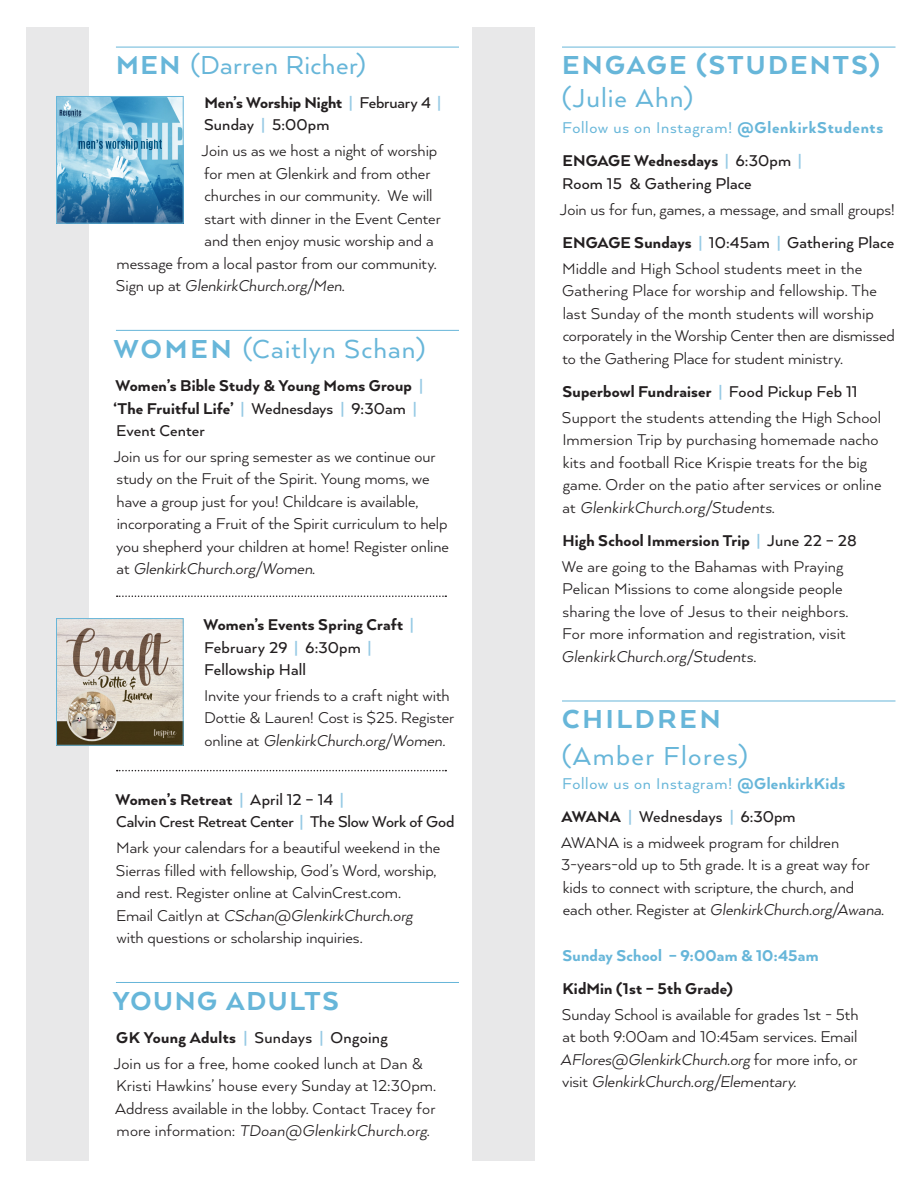
<style>
.page{position:relative;width:918px;height:1188px;background:#fff}
.page>*{position:absolute;margin:0;border:0;box-sizing:border-box;transform-origin:0 0}
.GKC_Journey_Ministri{font:30px "Arquitecta";letter-spacing:.025em;color:#67b6d9}
.GKC_Journey_Ministri-2{font:800 30px/33px "Arquitecta";letter-spacing:.075em;color:#67b6d9}
.GKC_Journey_Body{font:30px "Arquitecta";letter-spacing:.045em;color:#67b6d9}
.GKC_Journey_Ministri-3{font:800 30px "Arquitecta";letter-spacing:.055em;color:#67b6d9}
.GKC_Journey_Body-2{font:18px/22.5px "Arquitecta";color:#231f20}
.GKC_Journey_Subheads{font:500 18px/22.5px "Arquitecta";letter-spacing:.005em;color:#231f20}
.GKC_Journey_Subheads-2{font:800 18px/22.5px "Arquitecta";letter-spacing:.01em;color:#231f20}
.GKC_Journey_Ministri-4{font:18px "Arquitecta";letter-spacing:.035em;color:#67b6d9}
.GKC_Journey_Body-3{font:18px "Arquitecta";letter-spacing:.035em;color:#67b6d9}
.GKC_Journey_Body-4{font:italic 18px "Arquitecta";letter-spacing:-.005em;color:#231f20}
.GKC_Journey_Body-5{font:800 18px "Arquitecta";letter-spacing:.01em;color:#67b6d9}
.s1{font-weight:800}
.s2{font-weight:700;color:#95c9e4}
.s3{font-style:normal}
.s4{font-weight:500}
.s5{font-style:italic}
.s6{font-weight:400}
</style>
<div class="page">
<div style="left:27px;top:27px;width:62px;height:1134px;background:#e8e8e9"></div>
<div style="left:472px;top:27px;width:62px;height:1134px;background:#e8e8e9"></div>
<hr style="left:116px;top:47px;width:343px;height:1px;background:#67b6d9">
<hr style="left:116px;top:330px;width:343px;height:1px;background:#67b6d9">
<hr style="left:116px;top:982px;width:343px;height:1px;background:#67b6d9">
<hr style="left:562px;top:47px;width:334px;height:1px;background:#67b6d9">
<hr style="left:562px;top:701px;width:334px;height:1px;background:#67b6d9">
<svg style="left:117px;top:770px;width:329px;height:1px"></svg>
<svg style="left:117px;top:596px;width:329px;height:1px"></svg>
<img style="left:58px;top:98px;width:124px;height:124px">
<div style="left:56px;top:96px;width:128px;height:128px;border:1px solid #67b6d9"></div>
<img style="left:58px;top:620px;width:124px;height:124px">
<div style="left:56px;top:618px;width:128px;height:128px;border:1px solid #67b6d9"></div>
<p class="GKC_Journey_Ministri" style="left:116px;top:47px;width:251px"><span class="s1">MEN</span> (Darren Richer)</p>
<p class="GKC_Journey_Subheads" style="left:204px;top:90px;width:239px"><span class="s1">Men’s Worship Night</span> <span class="s2">|</span> February 4 <span class="s2">|<br></span>Sunday <span class="s2">|</span> 5:00pm</p>
<p class="GKC_Journey_Body-2" style="left:201px;top:139px;width:238px">Join us as we host a night of worship</p>
<p class="GKC_Journey_Body-2" style="left:204px;top:161px;width:228px">for men at Glenkirk and from other</p>
<p class="GKC_Journey_Body-2" style="left:205px;top:184px;width:230px">churches in our community. We will</p>
<p class="GKC_Journey_Body-2" style="left:204px;top:206px;width:238px">start with dinner in the Event Center</p>
<p class="GKC_Journey_Body-2" style="left:204px;top:229px;width:231px">and then enjoy music worship and a</p>
<p class="GKC_Journey_Body-2" style="left:117px;top:251px;width:322px">message from a local pastor from our community.</p>
<p class="GKC_Journey_Body-4" style="left:116px;top:274px;width:230px"><span class="s3">Sign up at</span> GlenkirkChurch.org/Men<span class="s3">.</span></p>
<p class="GKC_Journey_Ministri" style="left:114px;top:330px;width:313px"><span class="s1">WOMEN</span> (Caitlyn Schan)</p>
<p class="GKC_Journey_Subheads-2" style="left:114px;top:374px;width:311px">Women’s Bible Study &amp; Young Moms Group <span class="s2">| </span>‘The Fruitful Life’ <span class="s2">|</span> <span class="s4">Wednesdays</span> <span class="s2">|</span> <span class="s4">9:30am</span> <span class="s2">|<br></span><span class="s4">Event Center</span></p>
<p class="GKC_Journey_Body-2" style="left:113px;top:444px;width:337px">Join us for our spring semester as we continue our study on the Fruit of the Spirit. Young moms, we have a group just for you! Childcare is available, incorporating a Fruit of the Spirit curriculum to help you shepherd your children at home! Register online at <span class="s5">GlenkirkChurch.org/Women</span>.</p>
<p class="GKC_Journey_Subheads" style="left:204px;top:613px;width:212px"><span class="s1">Women’s Events Spring Craft</span> <span class="s2">|<br></span>February 29 <span class="s2">|</span> 6:30pm <span class="s2">|<br></span>Fellowship Hall</p>
<p class="GKC_Journey_Body-2" style="left:204px;top:684px;width:252px">Invite your friends to a craft night with<br>Dottie &amp; Lauren! Cost is $25. Register online at <span class="s5">GlenkirkChurch.org/Women.</span></p>
<p class="GKC_Journey_Subheads" style="left:116px;top:788px;width:340px"><span class="s1">Women’s Retreat</span> <span class="s2">|</span> April 12 – 14 <span class="s2">|<br></span>Calvin Crest Retreat Center <span class="s2">|</span> The Slow Work of God</p>
<p class="GKC_Journey_Body-2" style="left:116px;top:836px;width:326px">Mark your calendars for a beautiful weekend in the Sierras filled with fellowship, God’s Word, worship, and rest. Register online at CalvinCrest.com.<br>Email Caitlyn at <span class="s5">CSchan@GlenkirkChurch.org </span>with questions or scholarship inquiries.</p>
<p class="GKC_Journey_Ministri-3" style="left:113px;top:982px;width:228px">YOUNG ADULTS</p>
<p class="GKC_Journey_Subheads" style="left:116px;top:1026px;width:273px"><span class="s1">GK Young Adults</span> <span class="s2">|</span> Sundays <span class="s2">|</span> Ongoing</p>
<p class="GKC_Journey_Body-2" style="left:113px;top:1052px;width:324px">Join us for a free, home cooked lunch at Dan &amp; Kristi Hawkins’ house every Sunday at 12:30pm.<br>Address available in the lobby. Contact Tracey for more information: <span class="s5">TDoan@GlenkirkChurch.org</span>.</p>
<p class="GKC_Journey_Ministri-2" style="left:562px;top:48px;width:320px">ENGAGE (STUDENTS) <span class="s6">(Julie Ahn)</span></p>
<p class="GKC_Journey_Ministri-4" style="left:562px;top:116px;width:323px">Follow us on Instagram! <span class="s1">@GlenkirkStudents</span></p>
<p class="GKC_Journey_Subheads" style="left:562px;top:149px;width:241px"><span class="s1">ENGAGE Wednesdays</span> <span class="s2">|</span> 6:30pm <span class="s2">|<br></span>Room 15 &amp; Gathering Place</p>
<p class="GKC_Journey_Body-2" style="left:559px;top:197px;width:337px">Join us for fun, games, a message, and small groups!</p>
<p class="GKC_Journey_Subheads" style="left:563px;top:230px;width:333px"><span class="s1">ENGAGE Sundays</span> <span class="s2">|</span> 10:45am <span class="s2">|</span> Gathering Place</p>
<p class="GKC_Journey_Body-2" style="left:562px;top:256px;width:334px">Middle and High School students meet in the Gathering Place for worship and fellowship. The last Sunday of the month students will worship corporately in the Worship Center then are dismissed to the Gathering Place for student ministry.</p>
<p class="GKC_Journey_Subheads-2" style="left:562px;top:380px;width:297px">Superbowl Fundraiser <span class="s2">|</span> <span class="s4">Food Pickup Feb 11</span></p>
<p class="GKC_Journey_Body-2" style="left:562px;top:405px;width:321px">Support the students attending the High School Immersion Trip by purchasing homemade nacho kits and football Rice Krispie treats for the big game. Order on the patio after services or online at <span class="s5">GlenkirkChurch.org/Students</span>.</p>
<p class="GKC_Journey_Subheads-2" style="left:563px;top:529px;width:296px">High School Immersion Trip <span class="s2">|</span> <span class="s4">June 22 – 28</span></p>
<p class="GKC_Journey_Body-2" style="left:562px;top:554px;width:288px">We are going to the Bahamas with Praying Pelican Missions to come alongside people sharing the love of Jesus to their neighbors.<br>For more information and registration, visit <span class="s5">GlenkirkChurch.org/Students</span>.</p>
<p class="GKC_Journey_Ministri-2" style="left:562px;top:702px;width:160px">CHILDREN</p>
<p class="GKC_Journey_Body" style="left:562px;top:737px;width:188px">(Amber Flores)</p>
<p class="GKC_Journey_Body-3" style="left:562px;top:772px;width:285px">Follow us on Instagram! <span class="s1">@GlenkirkKids</span></p>
<p class="GKC_Journey_Subheads" style="left:562px;top:805px;width:235px"><span class="s1">AWANA</span> <span class="s2">|</span> Wednesdays <span class="s2">|</span> 6:30pm</p>
<p class="GKC_Journey_Body-2" style="left:561px;top:830px;width:324px">AWANA is a midweek program for children 3-years-old up to 5th grade. It is a great way for kids to connect with scripture, the church, and each other. Register at <span class="s5">GlenkirkChurch.org/Awana</span>.</p>
<p class="GKC_Journey_Body-5" style="left:562px;top:944px;width:258px">Sunday School – 9:00am &amp; 10:45am</p>
<p class="GKC_Journey_Subheads-2" style="left:563px;top:977px;width:172px">KidMin (1st – 5th Grade)</p>
<p class="GKC_Journey_Body-2" style="left:561px;top:1002px;width:300px;text-align:justify">Sunday School is available for grades 1st - 5th at both 9:00am and 10:45am services. Email <span class="s5">AFlores@GlenkirkChurch.org</span> for more info, or visit <span class="s5">GlenkirkChurch.org/Elementary</span>.</p>
</div>
